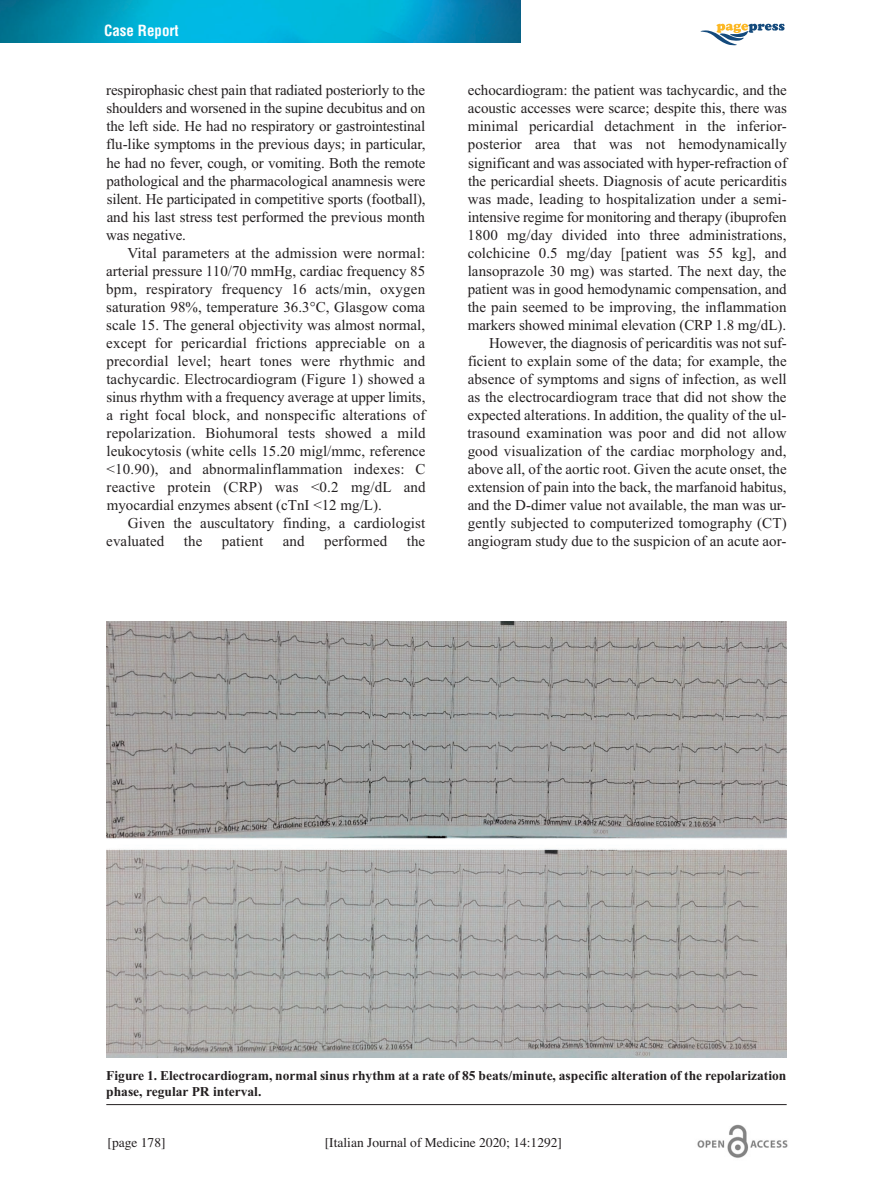
<style>
.page{position:relative;width:893px;height:1191px;background:#fff}
.page>*{position:absolute;margin:0;border:0;box-sizing:border-box;transform-origin:0 0}
.t1{font:15px/18px "Times New Roman";color:#231f20;text-align:justify}
.t2{font:700 condensed 15px "Helvetica";color:#fff}
.t3{font:700 13.5px/16.2px "Times New Roman";color:#231f20}
.t4{font:13.5px "Times";color:#231f20}
</style>
<div class="page">
<img style="left:0;top:0;width:520px;height:42px">
<svg style="left:701px;top:23px;width:83px;height:22px"></svg>
<img style="left:697px;top:1124px;width:91px;height:34px">
<img style="left:106px;top:621px;width:680px;height:436px">
<hr style="left:106px;top:1104px;width:681px;height:1px;background:#231f20">
<p class="t2" style="left:104px;top:22px;width:76px">Case Report</p>
<p class="t1" style="left:106px;top:81px;width:321px">respirophasic chest pain that radiated posteriorly to the shoulders and worsened in the supine decubitus and on the left side. He had no respiratory or gastrointestinal flu-like symptoms in the previous days; in particular, he had no fever, cough, or vomiting. Both the remote pathological and the pharmacological anamnesis were silent. He participated in competitive sports (football), and his last stress test performed the previous month was negative.</p>
<p class="t1" style="left:106px;top:243px;width:321px;text-indent:21px">Vital parameters at the admission were normal: arterial pressure 110/70 mmHg, cardiac frequency 85 bpm, respiratory frequency 16 acts/min, oxygen saturation 98%, temperature 36.3°C, Glasgow coma scale 15. The general objectivity was almost normal, except for pericardial frictions appreciable on a precordial level; heart tones were rhythmic and tachycardic. Electrocardiogram (Figure 1) showed a sinus rhythm with a frequency average at upper limits, a right focal block, and nonspecific alterations of repolarization. Biohumoral tests showed a mild leukocytosis (white cells 15.20 migl/mmc, reference &lt;10.90), and abnormalinflammation indexes: C reactive protein (CRP) was &lt;0.2 mg/dL and myocardial enzymes absent (cTnI &lt;12 mg/L).</p>
<p class="t1" style="left:106px;top:513px;width:320px;text-indent:22px">Given the auscultatory finding, a cardiologist evaluated</p>
<p class="t1" style="left:184px;top:531px;width:20px">the</p>
<p class="t1" style="left:222px;top:531px;width:43px">patient</p>
<p class="t1" style="left:283px;top:531px;width:23px">and</p>
<p class="t1" style="left:324px;top:531px;width:65px">performed</p>
<p class="t1" style="left:407px;top:531px;width:20px">the</p>
<p class="t1" style="left:468px;top:81px;width:321px;text-align:right">echocardiogram: the patient was tachycardic, and the acoustic accesses were scarce; despite this, there was minimal pericardial detachment in the inferior&shy;posterior area that was not hemodynamically significant and was associated with hyper-refraction of the pericardial sheets. Diagnosis of acute pericarditis was made, leading to hospitalization under a semi&shy;intensive regime for monitoring and therapy (ibuprofen 1800 mg/day divided into three administrations, colchicine 0.5 mg/day [patient was 55 kg], and lansoprazole 30 mg) was started. The next day, the patient was in good hemodynamic compensation, and the pain seemed to be improving, the inflammation markers showed minimal elevation (CRP 1.8 mg/dL).<br>However, the diagnosis of pericarditis was not suf&shy;ficient to explain some of the data; for example, the absence of symptoms and signs of infection, as well as the electrocardiogram trace that did not show the expected alterations. In addition, the quality of the ul&shy;trasound examination was poor and did not allow good visualization of the cardiac morphology and, above all, of the aortic root. Given the acute onset, the extension of pain into the back, the marfanoid habitus, and the D-dimer value not available, the man was ur&shy;gently subjected to computerized tomography (CT) angiogram study due to the suspicion of an acute aor-</p>
<p class="t3" style="left:106px;top:1066px;width:681px">Figure 1. Electrocardiogram, normal sinus rhythm at a rate of 85 beats/minute, aspecific alteration of the repolarization phase, regular PR interval.</p>
<p class="t4" style="left:107px;top:1134px;width:60px">[page 178]</p>
<p class="t4" style="left:325px;top:1134px;width:239px">[Italian Journal of Medicine 2020; 14:1292]</p>
</div>
